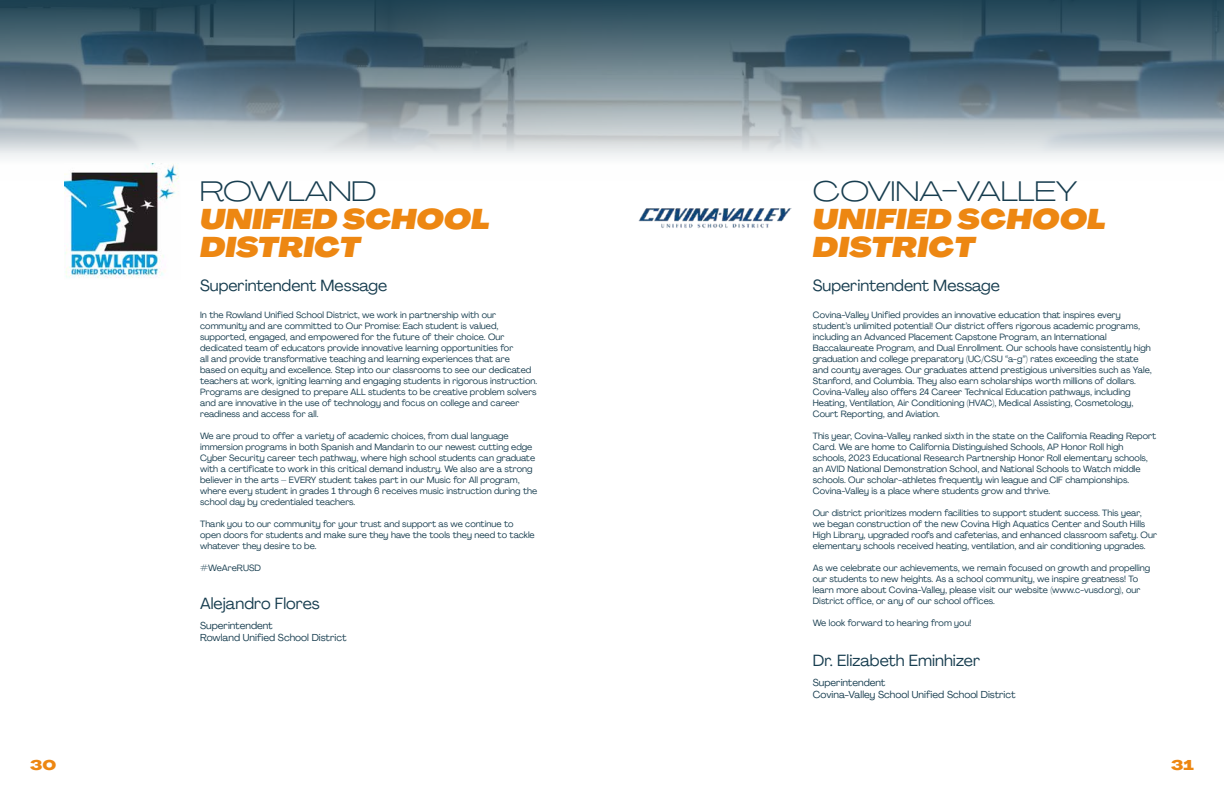
<style>
.page{position:relative;width:1224px;height:792px;background:#fff}
.page>*{position:absolute;margin:0;border:0;box-sizing:border-box;transform-origin:0 0}
.t1{font:italic 900 expanded 28px/28px "Agrandir";color:#ed8712}
.t2{font:300 28px "Agrandir Grand";letter-spacing:.005em;color:#173d4f}
.t3{font:16px "Agrandir";color:#173d4f}
.t4{font:800 14px "Agrandir Grand";color:#ed8712}
.t5{font:10px/12px "Agrandir";color:#173d4f}
.t6{font:9px/11px "Agrandir";color:#173d4f}
</style>
<div class="page">
<svg style="left:0;top:0;width:1224px;height:175px;background:#7e919b"></svg>
<img style="left:65px;top:164px;width:115px;height:114px">
<img style="left:638px;top:208px;width:154px;height:20px">
<h1 class="t2" style="left:200px;top:174px;width:178px">ROWLAND</h1>
<h1 class="t1" style="left:200px;top:206px;width:291px">UNIFIED SCHOOL<br>DISTRICT</h1>
<h2 class="t3" style="left:200px;top:276px;width:189px">Superintendent Message</h2>
<p class="t6" style="left:200px;top:309px;width:338px">In the Rowland Unified School District, we work in partnership with our community and are committed to Our Promise: Each student is valued, supported, engaged, and empowered for the future of their choice. Our dedicated team of educators provide innovative learning opportunities for<br>all and provide transformative teaching and learning experiences that are based on equity and excellence. Step into our classrooms to see our dedicated teachers at work, igniting learning and engaging students in rigorous instruction.<br>Programs are designed to prepare ALL students to be creative problem solvers and are innovative in the use of technology and focus on college and career readiness and access for all.</p>
<p class="t6" style="left:200px;top:430px;width:339px">We are proud to offer a variety of academic choices, from dual language immersion programs in both Spanish and Mandarin to our newest cutting edge Cyber Security career tech pathway, where high school students can graduate with a certificate to work in this critical demand industry. We also are a strong believer in the arts – EVERY student takes part in our Music for All program, where every student in grades 1 through 6 receives music instruction during the school day by credentialed teachers.</p>
<p class="t6" style="left:200px;top:518px;width:336px">Thank you to our community for your trust and support as we continue to open doors for students and make sure they have the tools they need to tackle whatever they desire to be.</p>
<p class="t6" style="left:200px;top:562px;width:62px">#WeAreRUSD</p>
<h2 class="t3" style="left:200px;top:594px;width:121px">Alejandro Flores</h2>
<p class="t5" style="left:200px;top:619px;width:148px">Superintendent<br>Rowland Unified School District</p>
<h1 class="t2" style="left:813px;top:174px;width:266px">COVINA-VALLEY</h1>
<h1 class="t1" style="left:813px;top:206px;width:295px">UNIFIED SCHOOL<br>DISTRICT</h1>
<h2 class="t3" style="left:813px;top:276px;width:189px">Superintendent Message</h2>
<p class="t6" style="left:813px;top:309px;width:340px">Covina-Valley Unified provides an innovative education that inspires every student’s unlimited potential! Our district offers rigorous academic programs, including an Advanced Placement Capstone Program, an International Baccalaureate Program, and Dual Enrollment. Our schools have consistently high graduation and college preparatory (UC/CSU “a-g”) rates exceeding the state and county averages. Our graduates attend prestigious universities such as Yale, Stanford, and Columbia. They also earn scholarships worth millions of dollars.<br>Covina-Valley also offers 24 Career Technical Education pathways, including Heating, Ventilation, Air Conditioning (HVAC), Medical Assisting, Cosmetology, Court Reporting, and Aviation.</p>
<p class="t6" style="left:813px;top:430px;width:345px">This year, Covina-Valley ranked sixth in the state on the California Reading Report Card. We are home to California Distinguished Schools, AP Honor Roll high schools, 2023 Educational Research Partnership Honor Roll elementary schools, an AVID National Demonstration School, and National Schools to Watch middle schools. Our scholar-athletes frequently win league and CIF championships.<br>Covina-Valley is a place where students grow and thrive.</p>
<p class="t6" style="left:813px;top:507px;width:346px">Our district prioritizes modern facilities to support student success. This year,<br>we began construction of the new Covina High Aquatics Center and South Hills High Library, upgraded roofs and cafeterias, and enhanced classroom safety. Our elementary schools received heating, ventilation, and air conditioning upgrades.</p>
<p class="t6" style="left:813px;top:562px;width:339px">As we celebrate our achievements, we remain focused on growth and propelling our students to new heights. As a school community, we inspire greatness! To learn more about Covina-Valley, please visit our website (www.c-vusd.org), our District office, or any of our school offices.</p>
<p class="t6" style="left:813px;top:617px;width:160px">We look forward to hearing from you!</p>
<h2 class="t3" style="left:813px;top:651px;width:169px">Dr. Elizabeth Eminhizer</h2>
<p class="t5" style="left:813px;top:677px;width:204px">Superintendent<br>Covina-Valley School Unified School District</p>
<h3 class="t4" style="left:30px;top:757px;width:28px">30</h3>
<h3 class="t4" style="left:1171px;top:757px;width:24px">31</h3>
</div>
